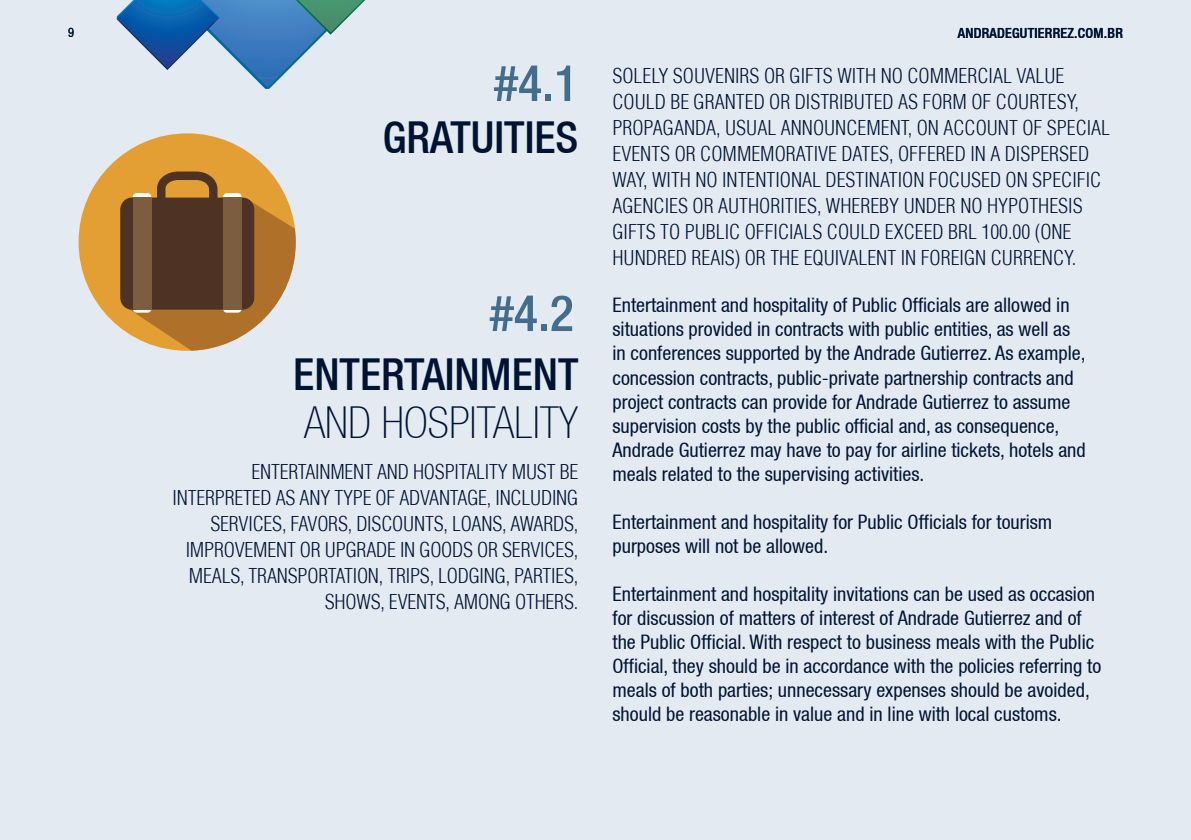
<style>
.page{position:relative;width:1191px;height:840px;background:#fff}
.page>*{position:absolute;margin:0;border:0;box-sizing:border-box;transform-origin:0 0}
.t1{font:500 condensed 50px "Helvetica 67";color:#446d8c}
.t2{font:500 condensed 44px "Helvetica 67";color:#001332}
.t3{font:100 condensed 44px "Helvetica 37";color:#001332}
.t4{font:condensed 20px/24px "Helvetica 57";color:#001332}
.t5{font:300 condensed 20px/26px "Helvetica";color:#001332;text-align:right}
.t6{font:500 condensed 14px "Helvetica 67";letter-spacing:.02em;color:#001332}
.t7{font:100 condensed 14px "Helvetica";color:#001332}
</style>
<div class="page">
<div style="left:0;top:0;width:1191px;height:839px;background:#e4eaf1"></div>
<div style="left:68px;top:28px;width:6px;height:9px;background:#e4eaf1"></div>
<div style="left:957px;top:28px;width:165px;height:11px;background:#e4eaf1"></div>
<div style="left:79px;top:133px;width:217px;height:217px;background:#e39e34;border-radius:50%"></div>
<div style="left:120px;top:197px;width:134px;height:112px;background:#4e3223;border-radius:12px"></div>
<svg style="left:125px;top:171px;width:171px;height:179px"></svg>
<div style="left:223px;top:197px;width:18px;height:112px;background:#7d5d40"></div>
<div style="left:494px;top:65px;width:76px;height:36px;background:#e4eaf1"></div>
<div style="left:489px;top:295px;width:83px;height:36px;background:#e4eaf1"></div>
<svg style="left:117px;top:0;width:248px;height:89px;background:#7ea8cc"></svg>
<p class="t7" style="left:68px;top:27px;width:8px">9</p>
<p class="t6" style="left:957px;top:25px;width:167px">ANDRADEGUTIERREZ.COM.BR</p>
<h1 class="t1" style="left:494px;top:53px;width:85px">#4.1</h1>
<p class="t5" style="left:612px;top:63px;width:499px;text-align:left">SOLELY SOUVENIRS OR GIFTS WITH NO COMMERCIAL VALUE COULD BE GRANTED OR DISTRIBUTED AS FORM OF COURTESY, PROPAGANDA, USUAL ANNOUNCEMENT, ON ACCOUNT OF SPECIAL EVENTS OR COMMEMORATIVE DATES, OFFERED IN A DISPERSED WAY, WITH NO INTENTIONAL DESTINATION FOCUSED ON SPECIFIC AGENCIES OR AUTHORITIES, WHEREBY UNDER NO HYPOTHESIS GIFTS TO PUBLIC OFFICIALS COULD EXCEED BRL 100.00 (ONE HUNDRED REAIS) OR THE EQUIVALENT IN FOREIGN CURRENCY.</p>
<h2 class="t2" style="left:383px;top:111px;width:197px">GRATUITIES</h2>
<h1 class="t1" style="left:490px;top:283px;width:85px">#4.2</h1>
<h2 class="t2" style="left:293px;top:348px;width:287px">ENTERTAINMENT</h2>
<h2 class="t3" style="left:304px;top:398px;width:276px">AND HOSPITALITY</h2>
<p class="t5" style="left:173px;top:458px;width:407px">ENTERTAINMENT AND HOSPITALITY MUST BE INTERPRETED AS ANY TYPE OF ADVANTAGE, INCLUDING SERVICES, FAVORS, DISCOUNTS, LOANS, AWARDS, IMPROVEMENT OR UPGRADE IN GOODS OR SERVICES, MEALS, TRANSPORTATION, TRIPS, LODGING, PARTIES, SHOWS, EVENTS, AMONG OTHERS.</p>
<p class="t4" style="left:612px;top:293px;width:475px">Entertainment and hospitality of Public Officials are allowed in situations provided in contracts with public entities, as well as in conferences supported by the Andrade Gutierrez. As example, concession contracts, public-private partnership contracts and project contracts can provide for Andrade Gutierrez to assume supervision costs by the public official and, as consequence, Andrade Gutierrez may have to pay for airline tickets, hotels and meals related to the supervising activities.</p>
<p class="t4" style="left:612px;top:509px;width:441px">Entertainment and hospitality for Public Officials for tourism purposes will not be allowed.</p>
<p class="t4" style="left:612px;top:581px;width:490px">Entertainment and hospitality invitations can be used as occasion for discussion of matters of interest of Andrade Gutierrez and of the Public Official. With respect to business meals with the Public Official, they should be in accordance with the policies referring to meals of both parties; unnecessary expenses should be avoided, should be reasonable in value and in line with local customs.</p>
</div>
